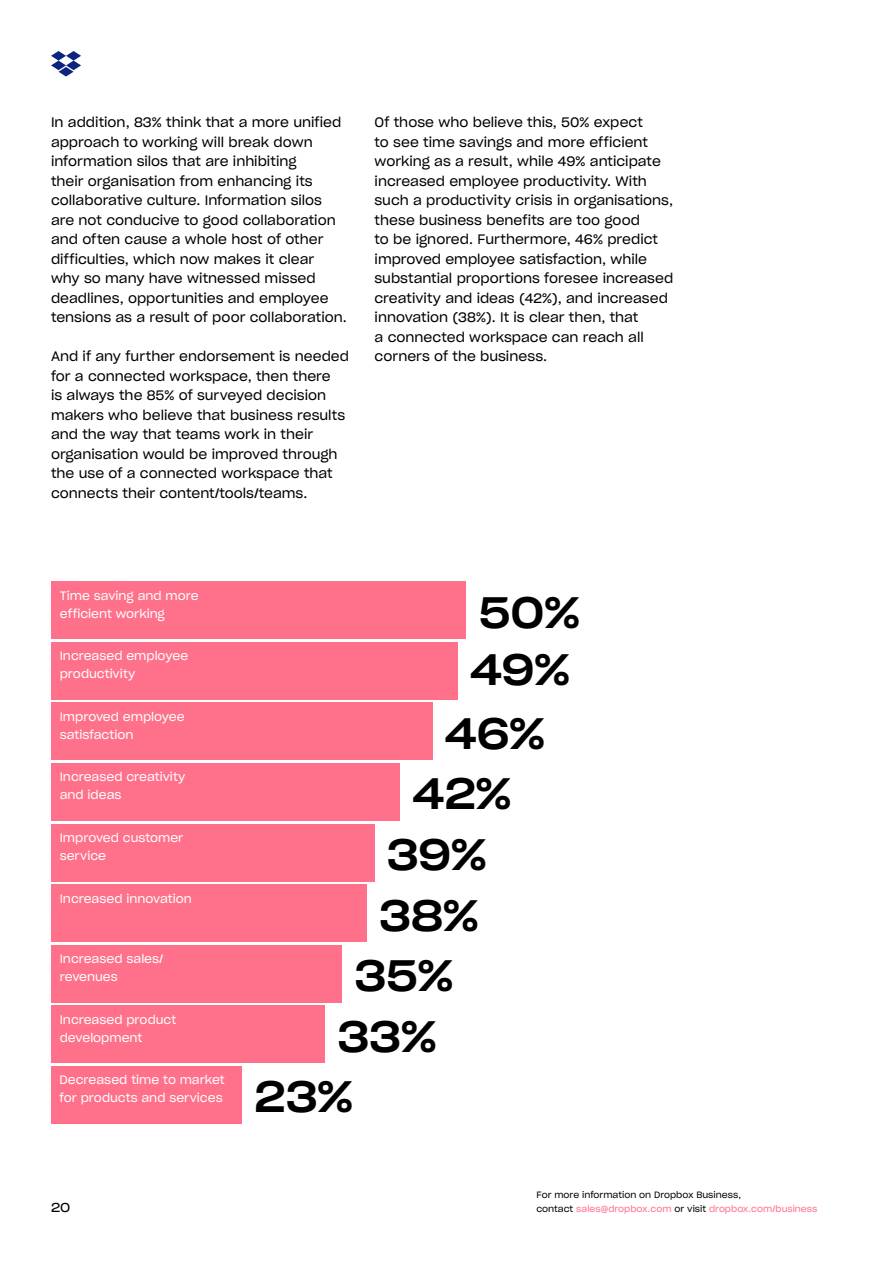
<style>
.page{position:relative;width:893px;height:1263px;background:#fff}
.page>*{position:absolute;margin:0;border:0;box-sizing:border-box;transform-origin:0 0}
.t1{font:43.2px/57.6px "Sharp Grotesk Medium 22";color:#000}
.t2{font:13.5px/19.5px "Sharp Grotesk Book 20";color:#000}
.t3{font:12.75px "Sharp Grotesk Book 22";color:#000}
.t4{font:12px/18px "Sharp Grotesk Book 20";color:#fff}
.t5{font:9px/13.5px "Sharp Grotesk Book 20";color:#000}
.s1{color:#ff708b}
</style>
<div class="page">
<svg style="left:51px;top:51px;width:30px;height:26px"></svg>
<div style="left:51px;top:581px;width:415px;height:58px;background:#ff708b"></div>
<div style="left:51px;top:642px;width:407px;height:57px;background:#ff708b"></div>
<div style="left:51px;top:703px;width:381px;height:57px;background:#ff708b"></div>
<div style="left:51px;top:763px;width:349px;height:58px;background:#ff708b"></div>
<div style="left:51px;top:824px;width:323px;height:57px;background:#ff708b"></div>
<div style="left:51px;top:884px;width:316px;height:58px;background:#ff708b"></div>
<div style="left:51px;top:945px;width:291px;height:57px;background:#ff708b"></div>
<div style="left:51px;top:1006px;width:274px;height:57px;background:#ff708b"></div>
<div style="left:51px;top:1066px;width:191px;height:58px;background:#ff708b"></div>
<p class="t2" style="left:51px;top:112px;width:297px">In addition, 83% think that a more unified approach to working will break down information silos that are inhibiting<br>their organisation from enhancing its collaborative culture. Information silos are not conducive to good collaboration and often cause a whole host of other difficulties, which now makes it clear<br>why so many have witnessed missed deadlines, opportunities and employee tensions as a result of poor collaboration.</p>
<p class="t2" style="left:51px;top:346px;width:300px">And if any further endorsement is needed for a connected workspace, then there<br>is always the 85% of surveyed decision makers who believe that business results and the way that teams work in their organisation would be improved through the use of a connected workspace that connects their content/tools/teams.</p>
<p class="t2" style="left:375px;top:112px;width:300px">Of those who believe this, 50% expect<br>to see time savings and more efficient working as a result, while 49% anticipate increased employee productivity. With such a productivity crisis in organisations, these business benefits are too good<br>to be ignored. Furthermore, 46% predict improved employee satisfaction, while substantial proportions foresee increased creativity and ideas (42%), and increased innovation (38%). It is clear then, that<br>a connected workspace can reach all corners of the business.</p>
<p class="t4" style="left:60px;top:586px;width:140px">Time saving and more efficient working</p>
<p class="t4" style="left:60px;top:646px;width:130px">Increased employee productivity</p>
<p class="t4" style="left:60px;top:707px;width:127px">Improved employee satisfaction</p>
<p class="t4" style="left:60px;top:768px;width:127px">Increased creativity and ideas</p>
<p class="t4" style="left:60px;top:828px;width:125px">Improved customer service</p>
<p class="t4" style="left:60px;top:889px;width:134px">Increased innovation</p>
<p class="t4" style="left:60px;top:949px;width:105px">Increased sales/ revenues</p>
<p class="t4" style="left:60px;top:1010px;width:118px">Increased product development</p>
<p class="t4" style="left:60px;top:1070px;width:167px">Decreased time to market for products and services</p>
<h1 class="t1" style="left:470px;top:581px;width:111px">50%<br>49%</h1>
<h1 class="t1" style="left:445px;top:702px;width:101px">46%</h1>
<h1 class="t1" style="left:413px;top:763px;width:100px">42%</h1>
<h1 class="t1" style="left:387px;top:824px;width:101px">39%</h1>
<h1 class="t1" style="left:379px;top:884px;width:101px">38%</h1>
<h1 class="t1" style="left:355px;top:945px;width:100px">35%</h1>
<h1 class="t1" style="left:338px;top:1005px;width:100px">33%</h1>
<h1 class="t1" style="left:255px;top:1066px;width:100px">23%</h1>
<p class="t3" style="left:51px;top:1197px;width:21px">20</p>
<p class="t5" style="left:536px;top:1188px;width:283px">For more information on Dropbox Business,<br>contact <span class="s1">sales@dropbox.com</span> or visit <span class="s1">dropbox.com/business</span></p>
</div>
